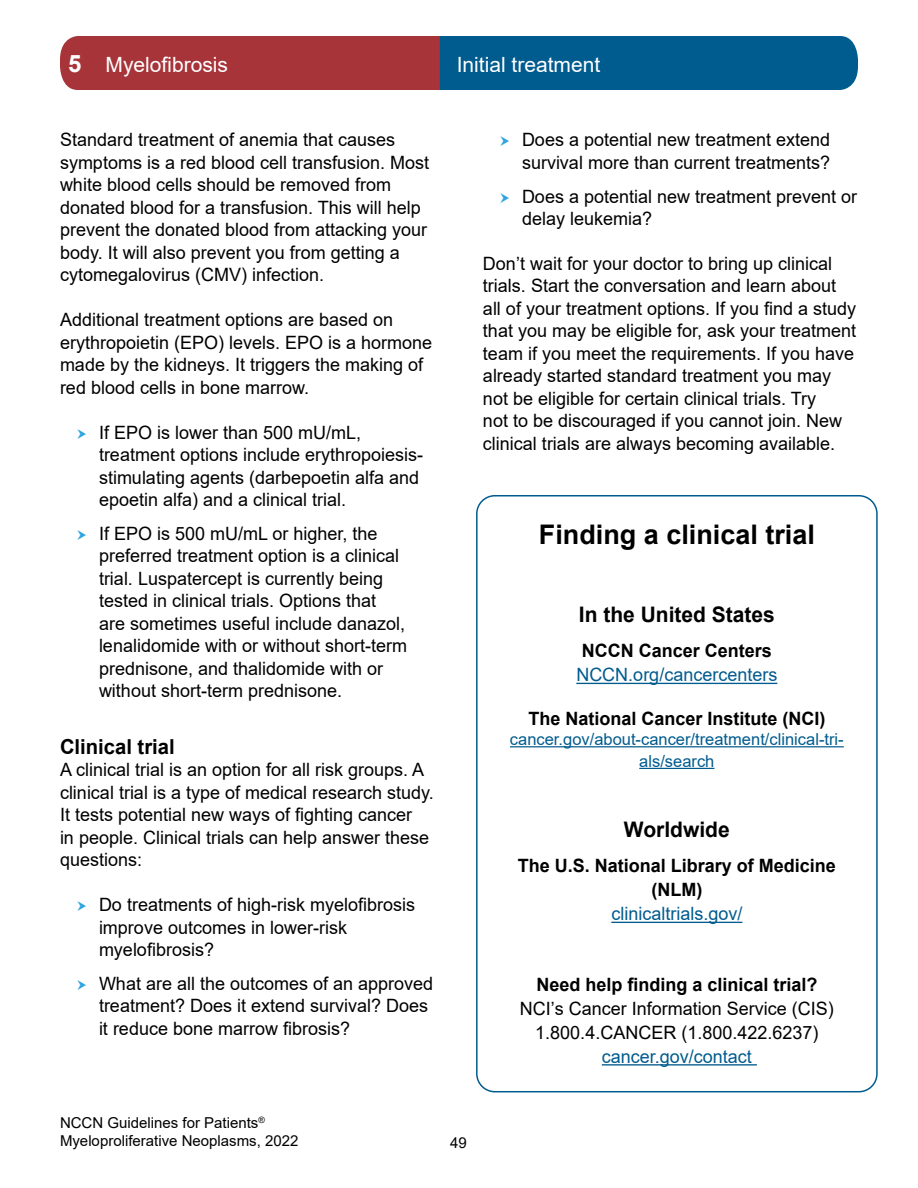
<style>
.page{position:relative;width:918px;height:1188px;background:#fff}
.page>*{position:absolute;margin:0;border:0;box-sizing:border-box;transform-origin:0 0}
.t1{font:700 27px "Arial";color:#000}
.t2{font:700 21.45px "Arial";color:#000}
.t3{font:21px "Arial";color:#fff}
.t4{font:700 20.7px "Arial";color:#000}
.t5{font:18.3px/22.5px "Arial";color:#000}
.t6{font:700 18.3px/24px "Arial";color:#000;text-align:center}
.t7{font:18.3px "Arial";color:#005b8e}
.t8{font:16.5px/21.6px "Arial";color:#005b8e;text-align:center}
.t9{font:15px/18px "Arial";color:#000}
.s1{font-weight:700;font-size:24px}
</style>
<div class="page">
<svg style="left:60px;top:36px;width:798px;height:54px;background:#504966"></svg>
<hr style="left:576px;top:683px;width:201px;height:1px;background:#005b8e">
<hr style="left:510px;top:746px;width:334px;height:1px;background:#005b8e">
<hr style="left:639px;top:768px;width:75px;height:1px;background:#005b8e">
<hr style="left:611px;top:922px;width:131px;height:1px;background:#005b8e">
<hr style="left:602px;top:1064px;width:155px;height:2px;background:#005b8e">
<div style="left:476px;top:495px;width:402px;height:597px;border:2px solid #005b8e;border-radius:18px"></div>
<p class="t3" style="left:68px;top:50px;width:161px"><span class="s1">5</span> Myelofibrosis</p>
<p class="t3" style="left:457px;top:50px;width:145px">Initial treatment</p>
<p class="t5" style="left:60px;top:128px;width:371px">Standard treatment of anemia that causes symptoms is a red blood cell transfusion. Most white blood cells should be removed from donated blood for a transfusion. This will help prevent the donated blood from attacking your body. It will also prevent you from getting a cytomegalovirus (CMV) infection.</p>
<p class="t5" style="left:60px;top:308px;width:374px">Additional treatment options are based on erythropoietin (EPO) levels. EPO is a hormone made by the kidneys. It triggers the making of red blood cells in bone marrow.</p>
<p class="t5" style="left:99px;top:421px;width:326px">If EPO is lower than 500 mU/mL, treatment options include erythropoiesis&shy;stimulating agents (darbepoetin alfa and epoetin alfa) and a clinical trial.</p>
<p class="t5" style="left:99px;top:522px;width:310px">If EPO is 500 mU/mL or higher, the preferred treatment option is a clinical trial. Luspatercept is currently being tested in clinical trials. Options that<br>are sometimes useful include danazol, lenalidomide with or without short-term prednisone, and thalidomide with or without short-term prednisone.</p>
<p class="t4" style="left:60px;top:732px;width:116px">Clinical trial</p>
<p class="t5" style="left:60px;top:758px;width:375px">A clinical trial is an option for all risk groups. A clinical trial is a type of medical research study.<br>It tests potential new ways of fighting cancer<br>in people. Clinical trials can help answer these questions:</p>
<p class="t5" style="left:99px;top:893px;width:318px">Do treatments of high-risk myelofibrosis improve outcomes in lower-risk myelofibrosis?</p>
<p class="t5" style="left:99px;top:972px;width:336px">What are all the outcomes of an approved treatment? Does it extend survival? Does it reduce bone marrow fibrosis?</p>
<p class="t5" style="left:522px;top:128px;width:310px">Does a potential new treatment extend survival more than current treatments?</p>
<p class="t5" style="left:522px;top:185px;width:337px">Does a potential new treatment prevent or delay leukemia?</p>
<p class="t5" style="left:483px;top:252px;width:375px">Don’t wait for your doctor to bring up clinical trials. Start the conversation and learn about all of your treatment options. If you find a study that you may be eligible for, ask your treatment team if you meet the requirements. If you have already started standard treatment you may not be eligible for certain clinical trials. Try<br>not to be discouraged if you cannot join. New clinical trials are always becoming available.</p>
<h1 class="t1" style="left:539px;top:516px;width:278px">Finding a clinical trial</h1>
<p class="t2" style="left:579px;top:600px;width:198px">In the United States</p>
<p class="t6" style="left:582px;top:639px;width:192px">NCCN Cancer Centers</p>
<p class="t7" style="left:576px;top:662px;width:203px">NCCN.org/cancercenters</p>
<p class="t6" style="left:528px;top:707px;width:299px">The National Cancer Institute (NCI)</p>
<p class="t8" style="left:510px;top:728px;width:335px">cancer.gov/about-cancer/treatment/clinical-tri&shy;als/search</p>
<p class="t2" style="left:624px;top:815px;width:107px">Worldwide</p>
<p class="t6" style="left:518px;top:854px;width:320px">The U.S. National Library of Medicine (NLM)</p>
<p class="t7" style="left:611px;top:901px;width:133px">clinicaltrials.gov/</p>
<p class="t6" style="left:536px;top:973px;width:283px">Need help finding a clinical trial?</p>
<p class="t5" style="left:520px;top:996px;width:315px;line-height:24px;text-align:center">NCI’s Cancer Information Service (CIS)<br>1.800.4.CANCER (1.800.422.6237)</p>
<p class="t7" style="left:602px;top:1044px;width:152px">cancer.gov/contact</p>
<p class="t9" style="left:60px;top:1114px;width:240px">NCCN Guidelines for Patients<sup>®<br></sup>Myeloproliferative Neoplasms, 2022</p>
<p class="t9" style="left:450px;top:1133px;width:18px">49</p>
</div>
